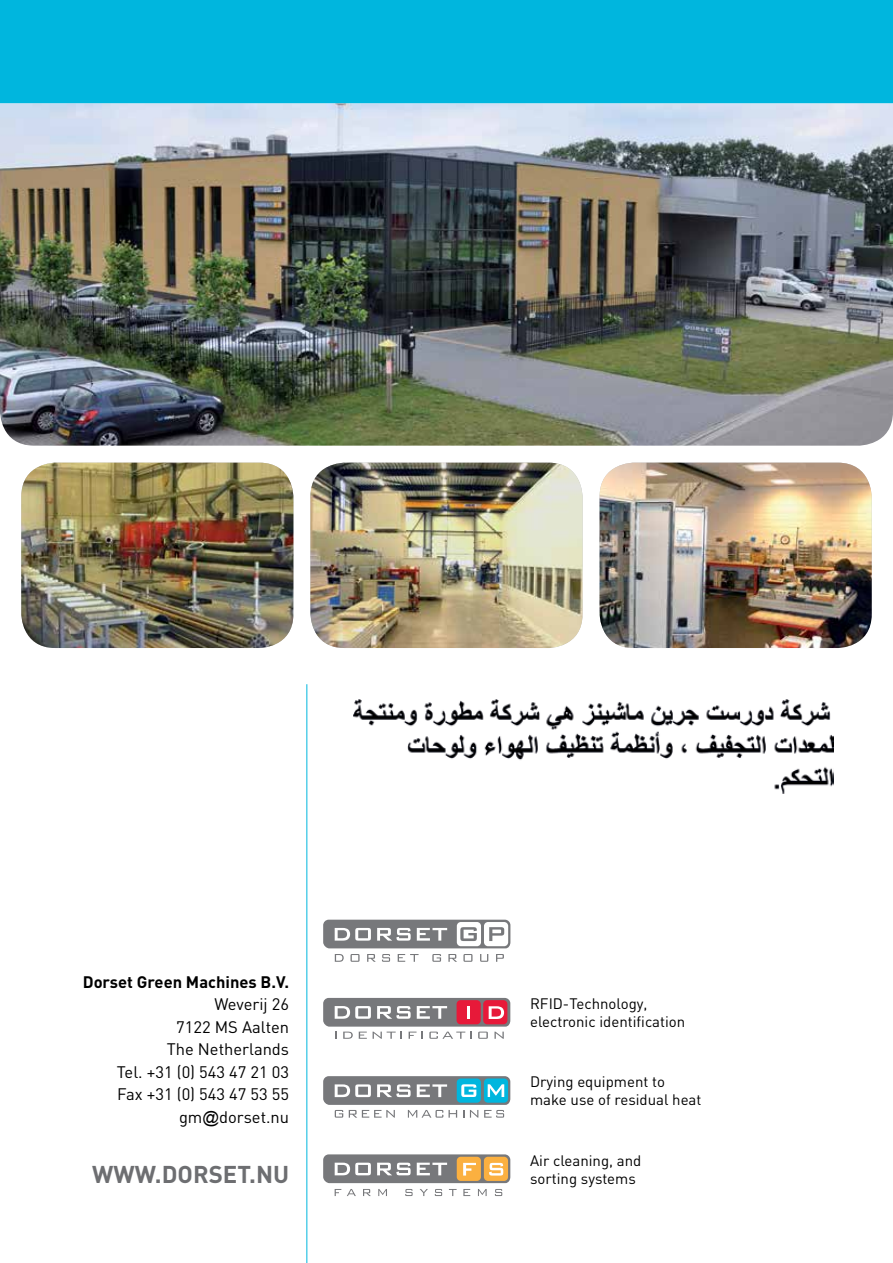
<style>
.page{position:relative;width:893px;height:1263px;background:#fff}
.page>*{position:absolute;margin:0;border:0;box-sizing:border-box;transform-origin:0 0}
.t1{font:700 24px "DIN";color:#6d6e71}
.t2{font:16.5px/22.5px "DIN";color:#000;text-align:right}
.t3{font:700 16.5px "DIN";color:#000}
.t4{font:15px/18px "DIN";color:#000}
.s1{font-family:"Arial"}
</style>
<div class="page">
<svg style="left:323px;top:998px;width:187px;height:41px"></svg>
<svg style="left:335px;top:1189px;width:6px;height:7px"></svg>
<svg style="left:347px;top:1189px;width:9px;height:7px"></svg>
<svg style="left:363px;top:1189px;width:8px;height:7px"></svg>
<svg style="left:378px;top:1189px;width:9px;height:7px"></svg>
<svg style="left:405px;top:1189px;width:8px;height:7px"></svg>
<svg style="left:420px;top:1189px;width:8px;height:7px"></svg>
<svg style="left:435px;top:1189px;width:7px;height:7px"></svg>
<svg style="left:449px;top:1189px;width:8px;height:7px"></svg>
<svg style="left:463px;top:1189px;width:7px;height:7px"></svg>
<svg style="left:478px;top:1189px;width:9px;height:7px"></svg>
<svg style="left:495px;top:1189px;width:7px;height:7px"></svg>
<svg style="left:323px;top:1154px;width:187px;height:29px;background:#a49886"></svg>
<svg style="left:323px;top:1076px;width:187px;height:42px"></svg>
<svg style="left:323px;top:920px;width:187px;height:28px"></svg>
<svg style="left:335px;top:954px;width:9px;height:8px"></svg>
<svg style="left:350px;top:954px;width:10px;height:8px"></svg>
<svg style="left:367px;top:954px;width:9px;height:8px"></svg>
<svg style="left:382px;top:954px;width:8px;height:8px"></svg>
<svg style="left:398px;top:954px;width:21px;height:8px"></svg>
<svg style="left:432px;top:954px;width:9px;height:8px"></svg>
<svg style="left:448px;top:954px;width:9px;height:8px"></svg>
<svg style="left:463px;top:954px;width:9px;height:8px"></svg>
<svg style="left:480px;top:954px;width:8px;height:8px"></svg>
<svg style="left:496px;top:954px;width:8px;height:8px"></svg>
<hr style="left:306px;top:684px;width:1px;height:579px;background:#00b6de">
<div style="left:0;top:0;width:893px;height:103px;background:#00b6de"></div>
<img style="left:0;top:103px;width:893px;height:343px">
<img style="left:600px;top:463px;width:272px;height:185px">
<img style="left:310px;top:463px;width:273px;height:185px">
<img style="left:21px;top:463px;width:272px;height:185px">
<img style="left:354px;top:699px;width:480px;height:94px">
<p class="t3" style="left:83px;top:971px;width:208px">Dorset Green Machines B.V.</p>
<p class="t2" style="left:117px;top:992px;width:174px">Weverij 26<br>7122 MS Aalten<br>The Netherlands<br>Tel. +31 (0) 543 47 21 03<br>Fax +31 (0) 543 47 53 55 gm<span class="s1">@</span>dorset.nu</p>
<h1 class="t1" style="left:92px;top:1159px;width:198px">WWW.DORSET.NU</h1>
<p class="t4" style="left:530px;top:994px;width:157px">RFID-Technology, electronic identification</p>
<p class="t4" style="left:530px;top:1072px;width:173px">Drying equipment to make use of residual heat</p>
<p class="t4" style="left:530px;top:1151px;width:113px">Air cleaning, and sorting systems</p>
</div>
